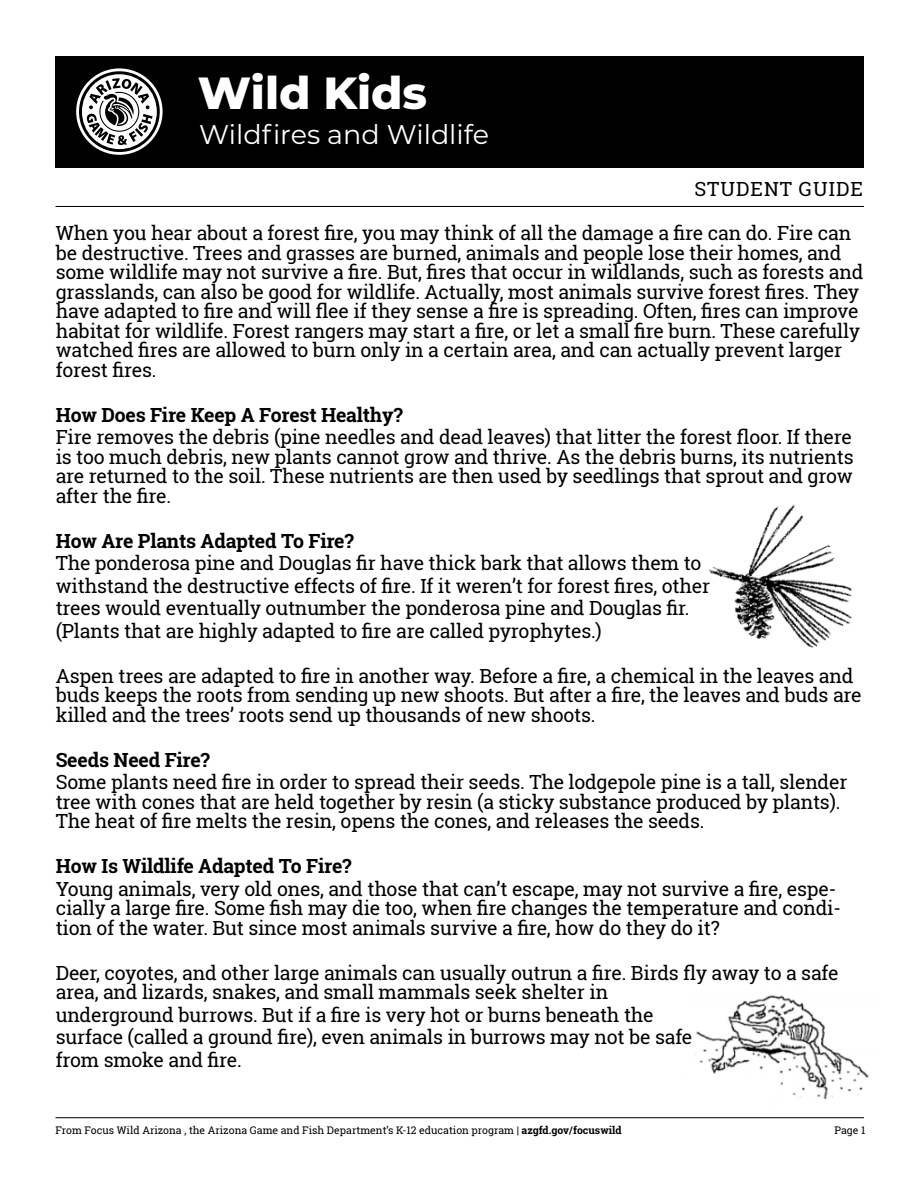
<style>
.page{position:relative;width:918px;height:1188px;background:#fff}
.page>*{position:absolute;margin:0;border:0;box-sizing:border-box;transform-origin:0 0}
.t1{font:800 45px "Montserrat";color:#fff}
.t2{font:27px "Montserrat";color:#fff}
.t3{font:19.5px/19.5px "Roboto Slab";letter-spacing:-.01em;color:#000}
.t4{font:700 19.5px "Roboto Slab";letter-spacing:-.01em;color:#000}
.t5{font:19.5px "Roboto Slab";letter-spacing:.05em;color:#000}
.t6{font:10.5px "Roboto Slab";color:#000}
.s1{font-weight:700}
</style>
<div class="page">
<div style="left:56px;top:56px;width:808px;height:111px;background:#000"></div>
<svg style="left:76px;top:68px;width:87px;height:87px"></svg>
<hr style="left:56px;top:1117px;width:808px;height:1px;background:#000">
<hr style="left:56px;top:206px;width:808px;height:1px;background:#000">
<img style="left:694px;top:995px;width:175px;height:105px">
<img style="left:709px;top:504px;width:143px;height:144px">
<h1 class="t1" style="left:198px;top:60px;width:231px">Wild Kids</h1>
<h2 class="t2" style="left:199px;top:116px;width:291px">Wildfires and Wildlife</h2>
<p class="t5" style="left:694px;top:176px;width:170px">STUDENT GUIDE</p>
<p class="t3" style="left:56px;top:223px;width:809px">When you hear about a forest fire, you may think of all the damage a fire can do. Fire can be destructive. Trees and grasses are burned, animals and people lose their homes, and some wildlife may not survive a fire. But, fires that occur in wildlands, such as forests and grasslands, can also be good for wildlife. Actually, most animals survive forest fires. They have adapted to fire and will flee if they sense a fire is spreading. Often, fires can improve habitat for wildlife. Forest rangers may start a fire, or let a small fire burn. These carefully watched fires are allowed to burn only in a certain area, and can actually prevent larger forest fires.</p>
<p class="t4" style="left:56px;top:401px;width:349px">How Does Fire Keep A Forest Healthy?</p>
<p class="t3" style="left:56px;top:427px;width:799px;text-align:justify">Fire removes the debris (pine needles and dead leaves) that litter the forest floor. If there is too much debris, new plants cannot grow and thrive. As the debris burns, its nutrients are returned to the soil. These nutrients are then used by seedlings that sprout and grow after the fire.</p>
<p class="t4" style="left:56px;top:527px;width:300px">How Are Plants Adapted To Fire?</p>
<p class="t3" style="left:56px;top:552px;width:656px;line-height:22.5px">The ponderosa pine and Douglas fir have thick bark that allows them to withstand the destructive effects of fire. If it weren’t for forest fires, other trees would eventually outnumber the ponderosa pine and Douglas fir. (Plants that are highly adapted to fire are called pyrophytes.)</p>
<p class="t3" style="left:56px;top:666px;width:808px">Aspen trees are adapted to fire in another way. Before a fire, a chemical in the leaves and buds keeps the roots from sending up new shoots. But after a fire, the leaves and buds are killed and the trees’ roots send up thousands of new shoots.</p>
<p class="t4" style="left:56px;top:746px;width:156px">Seeds Need Fire?</p>
<p class="t3" style="left:56px;top:772px;width:793px">Some plants need fire in order to spread their seeds. The lodgepole pine is a tall, slender tree with cones that are held together by resin (a sticky substance produced by plants).<br>The heat of fire melts the resin, opens the cones, and releases the seeds.</p>
<p class="t4" style="left:56px;top:853px;width:297px">How Is Wildlife Adapted To Fire?</p>
<p class="t3" style="left:56px;top:879px;width:787px">Young animals, very old ones, and those that can’t escape, may not survive a fire, espe&shy;cially a large fire. Some fish may die too, when fire changes the temperature and condi&shy;tion of the water. But since most animals survive a fire, how do they do it?</p>
<p class="t3" style="left:56px;top:963px;width:784px">Deer, coyotes, and other large animals can usually outrun a fire. Birds fly away to a safe area, and lizards, snakes, and small mammals seek shelter in</p>
<p class="t3" style="left:56px;top:1003px;width:638px;line-height:22.5px">underground burrows. But if a fire is very hot or burns beneath the surface (called a ground fire), even animals in burrows may not be safe from smoke and fire.</p>
<p class="t6" style="left:56px;top:1123px;width:568px">From Focus Wild Arizona , the Arizona Game and Fish Department’s K-12 education program | <span class="s1">azgfd.gov/focuswild</span></p>
<p class="t6" style="left:835px;top:1123px;width:32px">Page 1</p>
</div>
